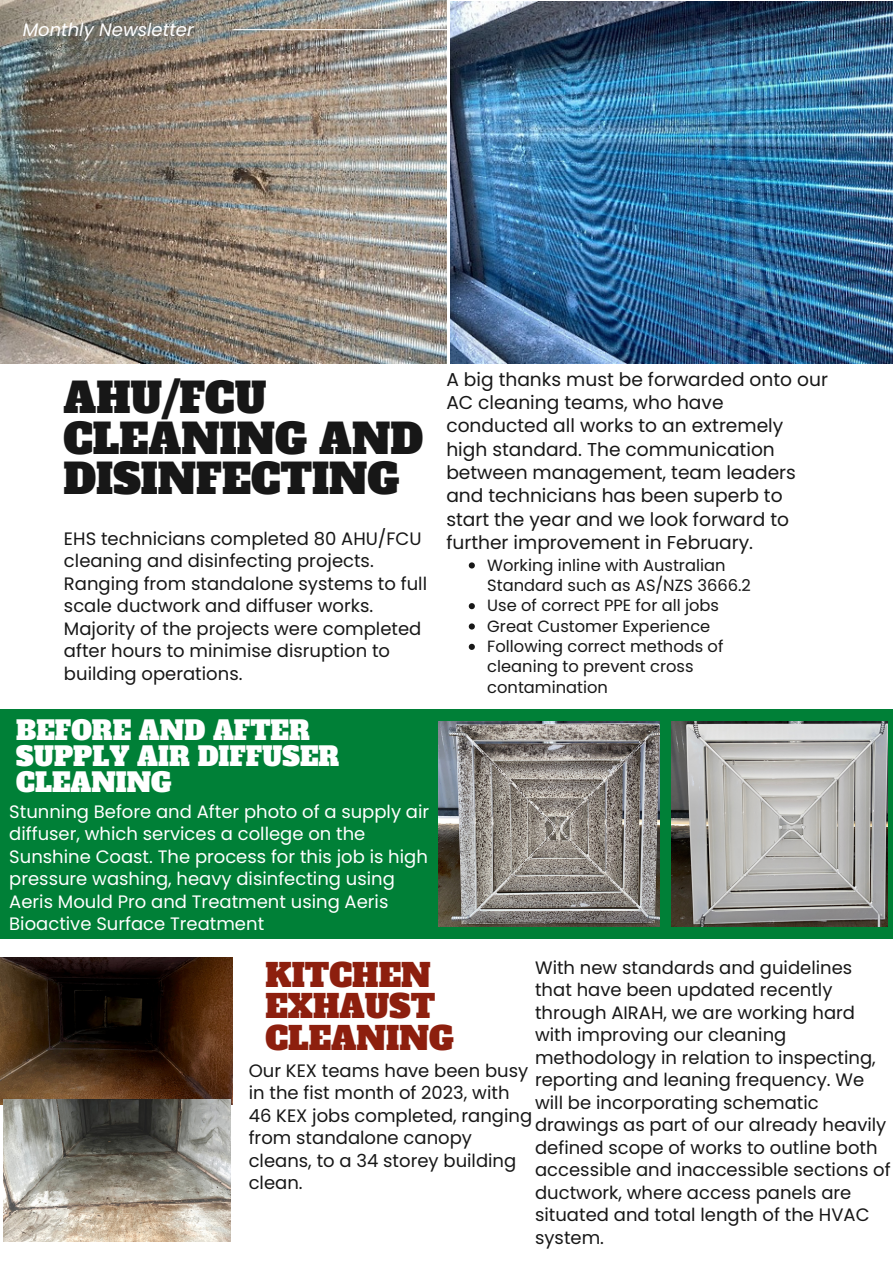
<style>
.page{position:relative;width:893px;height:1264px;background:#fff}
.page>*{position:absolute;margin:0;border:0;box-sizing:border-box;transform-origin:0 0}
.t1{font:40.65px/40.5px "Alfa Slab One";color:#171717}
.t2{font:31.5px/31.5px "Alfa Slab One";color:#8d1f0e}
.t3{font:25.95px/26px "Alfa Slab One";color:#fff}
.t4{font:18.6px/23.2px "Poppins";color:#171717}
.t5{font:18px/22.5px "Poppins";color:#171717}
.t6{font:18px/22.5px "Poppins";color:#fff}
.t7{font:italic 18px "Poppins";color:#fff}
.t8{font:16.2px/20.4px "Poppins";color:#171717}
</style>
<div class="page">
<img style="left:0;top:958px;width:233px;height:146px">
<div style="left:0;top:709px;width:892px;height:229px;background:#008037"></div>
<img style="left:438px;top:721px;width:221px;height:205px">
<img style="left:0;top:0;width:446px;height:363px">
<hr style="left:233px;top:29px;width:426px;height:1px;background:#fff">
<img style="left:451px;top:1px;width:441px;height:362px">
<img style="left:671px;top:721px;width:216px;height:205px">
<img style="left:3px;top:1099px;width:227px;height:141px">
<svg style="left:468px;top:562px;width:7px;height:6px"></svg>
<svg style="left:468px;top:603px;width:7px;height:6px"></svg>
<svg style="left:468px;top:623px;width:7px;height:6px"></svg>
<svg style="left:468px;top:643px;width:7px;height:7px"></svg>
<p class="t7" style="left:23px;top:17px;width:172px">Monthly Newsletter</p>
<h1 class="t1" style="left:64px;top:379px;width:361px">AHU/FCU<br>CLEANING AND<br>DISINFECTING</h1>
<p class="t5" style="left:64px;top:527px;width:364px">EHS technicians completed 80 AHU/FCU cleaning and disinfecting projects.<br>Ranging from standalone systems to full scale ductwork and diffuser works.<br>Majority of the projects were completed after hours to minimise disruption to building operations.</p>
<h3 class="t3" style="left:16px;top:718px;width:324px">BEFORE AND AFTER<br>SUPPLY AIR DIFFUSER<br>CLEANING</h3>
<p class="t6" style="left:9px;top:800px;width:421px">Stunning Before and After photo of a supply air diffuser, which services a college on the Sunshine Coast. The process for this job is high pressure washing, heavy disinfecting using Aeris Mould Pro and Treatment using Aeris Bioactive Surface Treatment</p>
<p class="t4" style="left:446px;top:367px;width:383px">A big thanks must be forwarded onto our AC cleaning teams, who have conducted all works to an extremely high standard. The communication between management, team leaders and technicians has been superb to start the year and we look forward to further improvement in February.</p>
<p class="t8" style="left:487px;top:554px;width:265px">Working inline with Australian<br>Standard such as AS/NZS 3666.2<br>Use of correct PPE for all jobs<br>Great Customer Experience<br>Following correct methods of cleaning to prevent cross contamination</p>
<p class="t5" style="left:535px;top:956px;width:357px">With new standards and guidelines that have been updated recently through AIRAH, we are working hard with improving our cleaning methodology in relation to inspecting, reporting and leaning frequency. We will be incorporating schematic drawings as part of our already heavily defined scope of works to outline both accessible and inaccessible sections of ductwork, where access panels are situated and total length of the HVAC system.</p>
<h2 class="t2" style="left:265px;top:960px;width:190px">KITCHEN<br>EXHAUST<br>CLEANING</h2>
<p class="t5" style="left:249px;top:1059px;width:285px">Our KEX teams have been busy in the fist month of 2023, with<br>46 KEX jobs completed, ranging from standalone canopy cleans, to a 34 storey building clean.</p>
</div>
